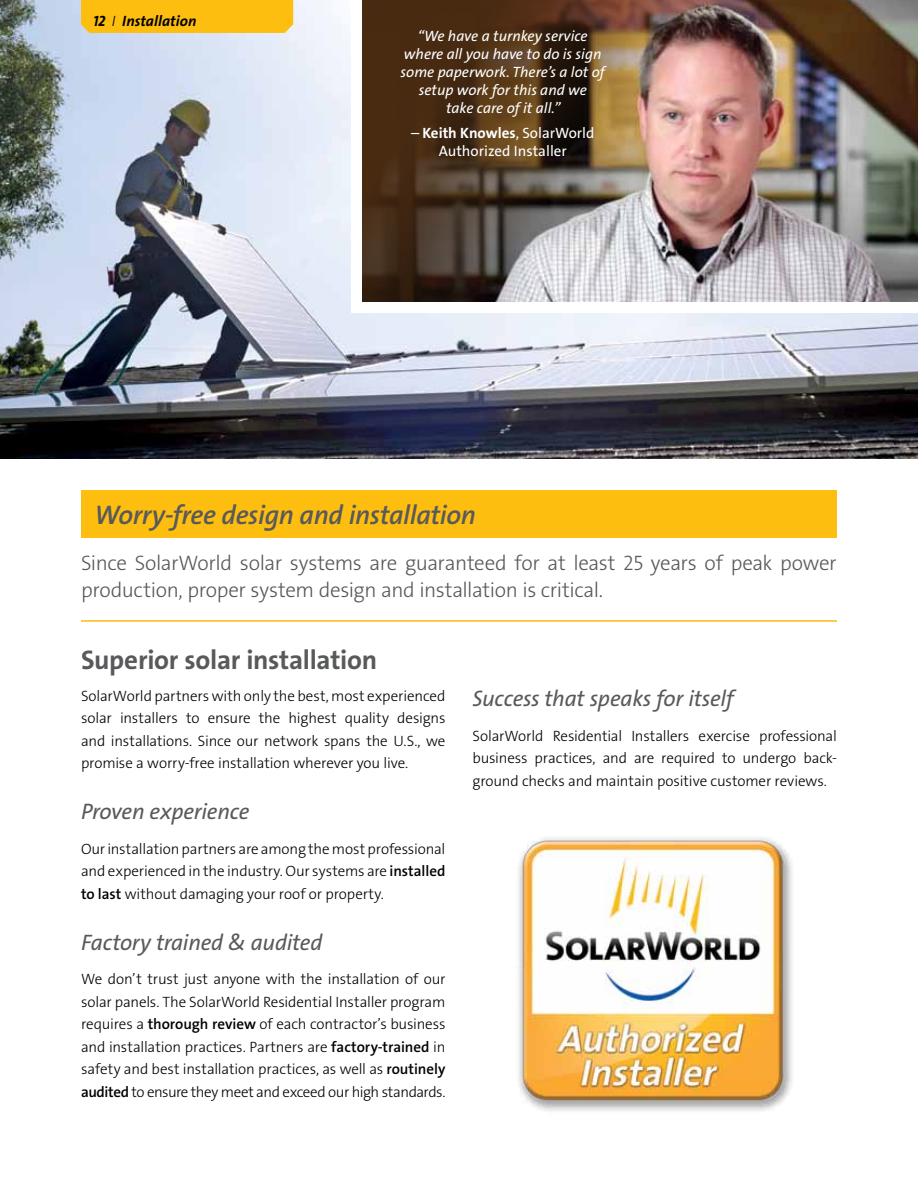
<style>
.page{position:relative;width:918px;height:1188px;background:#fff}
.page>*{position:absolute;margin:0;border:0;box-sizing:border-box;transform-origin:0 0}
.t1{font:27px "The Sans LP6 Se Bld IT";letter-spacing:-.015em;color:#58595b}
.t2{font:27px "The Sans LP7 Bld";letter-spacing:-.01em;color:#58595b}
.t3{font:22.5px "The Sans LP5 Plain IT";letter-spacing:-.01em;color:#58595b}
.t4{font:21px/27px "The Sans LP3 Lig";letter-spacing:-.015em;color:#58595b}
.t5{font:15px/22.5px "The Sans LP3 Lig";letter-spacing:-.01em;color:#000;text-align:justify}
.t6{font:15px/18px "The Sans LP5 Plain IT";color:#fff;text-align:center}
.t7{font:15px/18px "The Sans LP5 Plain";color:#fff;text-align:center}
.t8{font:15px "The Sans LP7 Bld IT";letter-spacing:.005em;color:#000}
.s1{font-family:"The Sans LP3 Lig IT"}
.s2{font-family:"The Sans LP7 Bld"}
.s3{font-family:"The Sans LP6 Se Bld"}
</style>
<div class="page">
<img style="left:0;top:0;width:918px;height:459px">
<div style="left:81px;top:0;width:212px;height:33px;background:#febe10"></div>
<div style="left:81px;top:490px;width:756px;height:48px;background:#febe10"></div>
<hr style="left:81px;top:620px;width:756px;height:2px;background:#fdb913">
<img style="left:362px;top:0;width:556px;height:302px">
<div style="left:352px;top:0;width:10px;height:310px;background:#fff"></div>
<div style="left:352px;top:302px;width:566px;height:11px;background:#fff"></div>
<img style="left:518px;top:838px;width:274px;height:273px">
<p class="t8" style="left:93px;top:11px;width:105px">12 <span class="s1">I</span> Installation</p>
<p class="t6" style="left:401px;top:28px;width:206px">“We have a turnkey service where all you have to do is sign some paperwork. There’s a lot of setup work for this and we<br>take care of it all.”</p>
<p class="t7" style="left:411px;top:124px;width:185px">– <span class="s2">Keith Knowles</span>, SolarWorld<br>Authorized Installer</p>
<h1 class="t1" style="left:94px;top:498px;width:383px">Worry-free design and installation</h1>
<h3 class="t4" style="left:81px;top:550px;width:757px">Since SolarWorld solar systems are guaranteed for at least 25 years of peak power production, proper system design and installation is critical.</h3>
<h1 class="t2" style="left:81px;top:643px;width:298px">Superior solar installation</h1>
<p class="t5" style="left:81px;top:684px;width:366px">SolarWorld partners with only the best, most experienced solar installers to ensure the highest quality designs and installations. Since our network spans the U.S., we promise a worry-free installation wherever you live.</p>
<h2 class="t3" style="left:81px;top:797px;width:170px">Proven experience</h2>
<p class="t5" style="left:81px;top:838px;width:366px">Our installation partners are among the most professional and experienced in the industry. Our systems are <span class="s3">installed to last</span> without damaging your roof or property.</p>
<h2 class="t3" style="left:81px;top:928px;width:243px">Factory trained &amp; audited</h2>
<p class="t5" style="left:81px;top:968px;width:366px">We don’t trust just anyone with the installation of our solar panels. The SolarWorld Residential Installer program requires a <span class="s3">thorough review</span> of each contractor’s business and installation practices. Partners are <span class="s3">factory-trained</span> in safety and best installation practices, as well as <span class="s3">routinely audited</span> to ensure they meet and exceed our high standards.</p>
<h2 class="t3" style="left:472px;top:684px;width:263px">Success that speaks for itself</h2>
<p class="t5" style="left:472px;top:724px;width:366px">SolarWorld Residential Installers exercise professional business practices, and are required to undergo back&shy;ground checks and maintain positive customer reviews.</p>
</div>
